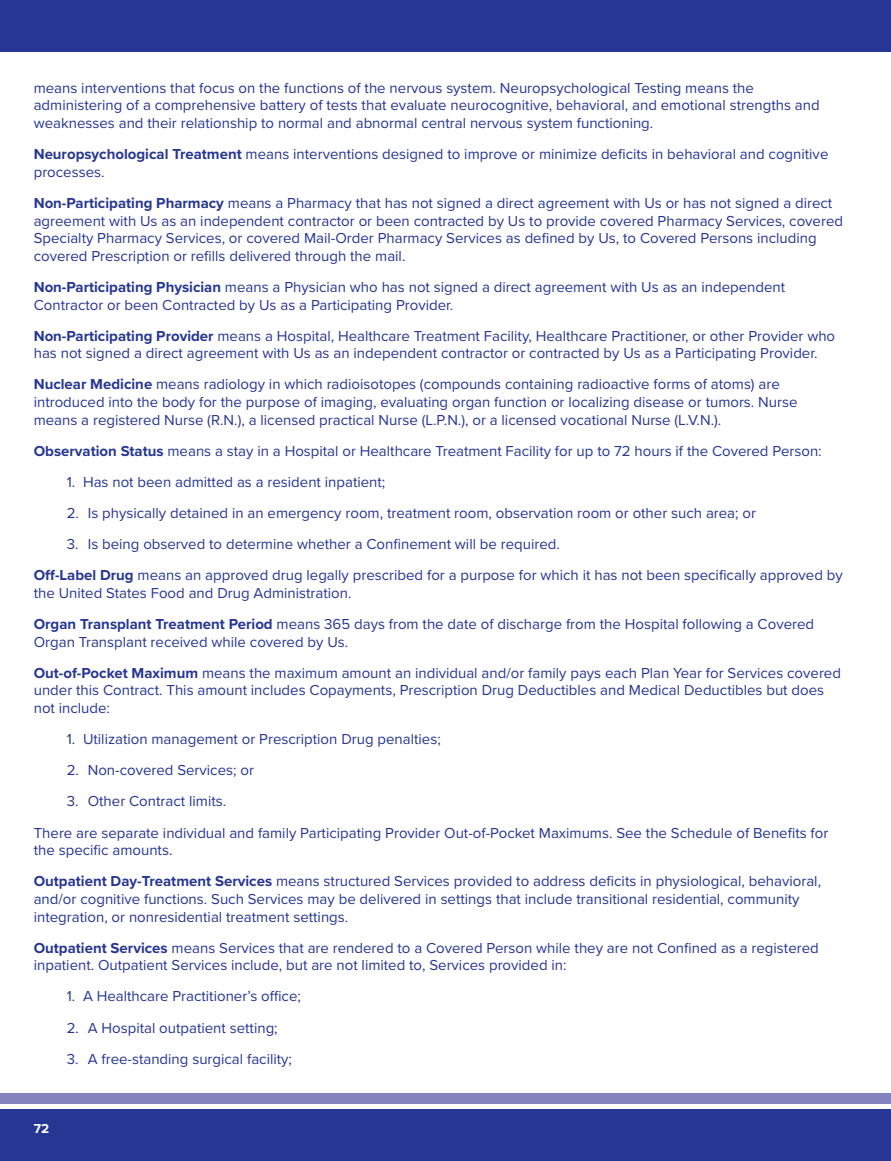
<style>
.page{position:relative;width:891px;height:1161px;background:#fff}
.page>*{position:absolute;margin:0;border:0;box-sizing:border-box;transform-origin:0 0}
.Body{font:15px/17.7px "Proxima Nova";color:#263692}
.body_indent{font:15px "Proxima Nova";color:#263692}
.t1{font:700 13.5px "Proxima Nova";color:#fff}
.s1{font-weight:700}
</style>
<div class="page">
<div style="left:0;top:1109px;width:891px;height:52px;background:#263692"></div>
<div style="left:0;top:0;width:891px;height:52px;background:#263692"></div>
<div style="left:0;top:1094px;width:891px;height:10px;background:#8483bd"></div>
<p class="Body" style="left:34px;top:78px;width:787px">means interventions that focus on the functions of the nervous system. Neuropsychological Testing means the administering of a comprehensive battery of tests that evaluate neurocognitive, behavioral, and emotional strengths and weaknesses and their relationship to normal and abnormal central nervous system functioning.</p>
<p class="Body" style="left:34px;top:145px;width:796px"><span class="s1">Neuropsychological Treatment</span> means interventions designed to improve or minimize deficits in behavioral and cognitive processes.</p>
<p class="Body" style="left:34px;top:193px;width:811px"><span class="s1">Non-Participating Pharmacy</span> means a Pharmacy that has not signed a direct agreement with Us or has not signed a direct agreement with Us as an independent contractor or been contracted by Us to provide covered Pharmacy Services, covered Specialty Pharmacy Services, or covered Mail-Order Pharmacy Services as defined by Us, to Covered Persons including covered Prescription or refills delivered through the mail.</p>
<p class="Body" style="left:34px;top:277px;width:753px"><span class="s1">Non-Participating Physician</span> means a Physician who has not signed a direct agreement with Us as an independent<br>Contractor or been Contracted by Us as a Participating Provider.</p>
<p class="Body" style="left:34px;top:326px;width:803px"><span class="s1">Non-Participating Provider</span> means a Hospital, Healthcare Treatment Facility, Healthcare Practitioner, or other Provider who has not signed a direct agreement with Us as an independent contractor or contracted by Us as a Participating Provider.</p>
<p class="Body" style="left:34px;top:375px;width:765px"><span class="s1">Nuclear Medicine</span> means radiology in which radioisotopes (compounds containing radioactive forms of atoms) are introduced into the body for the purpose of imaging, evaluating organ function or localizing disease or tumors. Nurse means a registered Nurse (R.N.), a licensed practical Nurse (L.P.N.), or a licensed vocational Nurse (L.V.N.).</p>
<p class="Body" style="left:34px;top:441px;width:789px"><span class="s1">Observation Status</span> means a stay in a Hospital or Healthcare Treatment Facility for up to 72 hours if the Covered Person:</p>
<p class="body_indent" style="left:67px;top:471px;width:320px">1. Has not been admitted as a resident inpatient;</p>
<p class="body_indent" style="left:67px;top:502px;width:691px">2. Is physically detained in an emergency room, treatment room, observation room or other such area; or</p>
<p class="body_indent" style="left:67px;top:533px;width:495px">3. Is being observed to determine whether a Confinement will be required.</p>
<p class="Body" style="left:34px;top:566px;width:811px"><span class="s1">Off-Label Drug</span> means an approved drug legally prescribed for a purpose for which it has not been specifically approved by the United States Food and Drug Administration.</p>
<p class="Body" style="left:34px;top:615px;width:782px"><span class="s1">Organ Transplant Treatment Period</span> means 365 days from the date of discharge from the Hospital following a Covered<br>Organ Transplant received while covered by Us.</p>
<p class="Body" style="left:34px;top:663px;width:809px"><span class="s1">Out-of-Pocket Maximum</span> means the maximum amount an individual and/or family pays each Plan Year for Services covered under this Contract. This amount includes Copayments, Prescription Drug Deductibles and Medical Deductibles but does not include:</p>
<p class="body_indent" style="left:67px;top:728px;width:376px">1. Utilization management or Prescription Drug penalties;</p>
<p class="body_indent" style="left:67px;top:759px;width:189px">2. Non-covered Services; or</p>
<p class="body_indent" style="left:67px;top:790px;width:161px">3. Other Contract limits.</p>
<p class="Body" style="left:34px;top:823px;width:796px">There are separate individual and family Participating Provider Out-of-Pocket Maximums. See the Schedule of Benefits for the specific amounts.</p>
<p class="Body" style="left:34px;top:872px;width:789px"><span class="s1">Outpatient Day-Treatment Services</span> means structured Services provided to address deficits in physiological, behavioral, and/or cognitive functions. Such Services may be delivered in settings that include transitional residential, community integration, or nonresidential treatment settings.</p>
<p class="Body" style="left:34px;top:938px;width:787px"><span class="s1">Outpatient Services</span> means Services that are rendered to a Covered Person while they are not Confined as a registered inpatient. Outpatient Services include, but are not limited to, Services provided in:</p>
<p class="body_indent" style="left:67px;top:985px;width:236px">1. A Healthcare Practitioner’s office;</p>
<p class="body_indent" style="left:67px;top:1016px;width:213px">2. A Hospital outpatient setting;</p>
<p class="body_indent" style="left:67px;top:1048px;width:227px">3. A free-standing surgical facility;</p>
<p class="t1" style="left:34px;top:1119px;width:17px">72</p>
</div>
